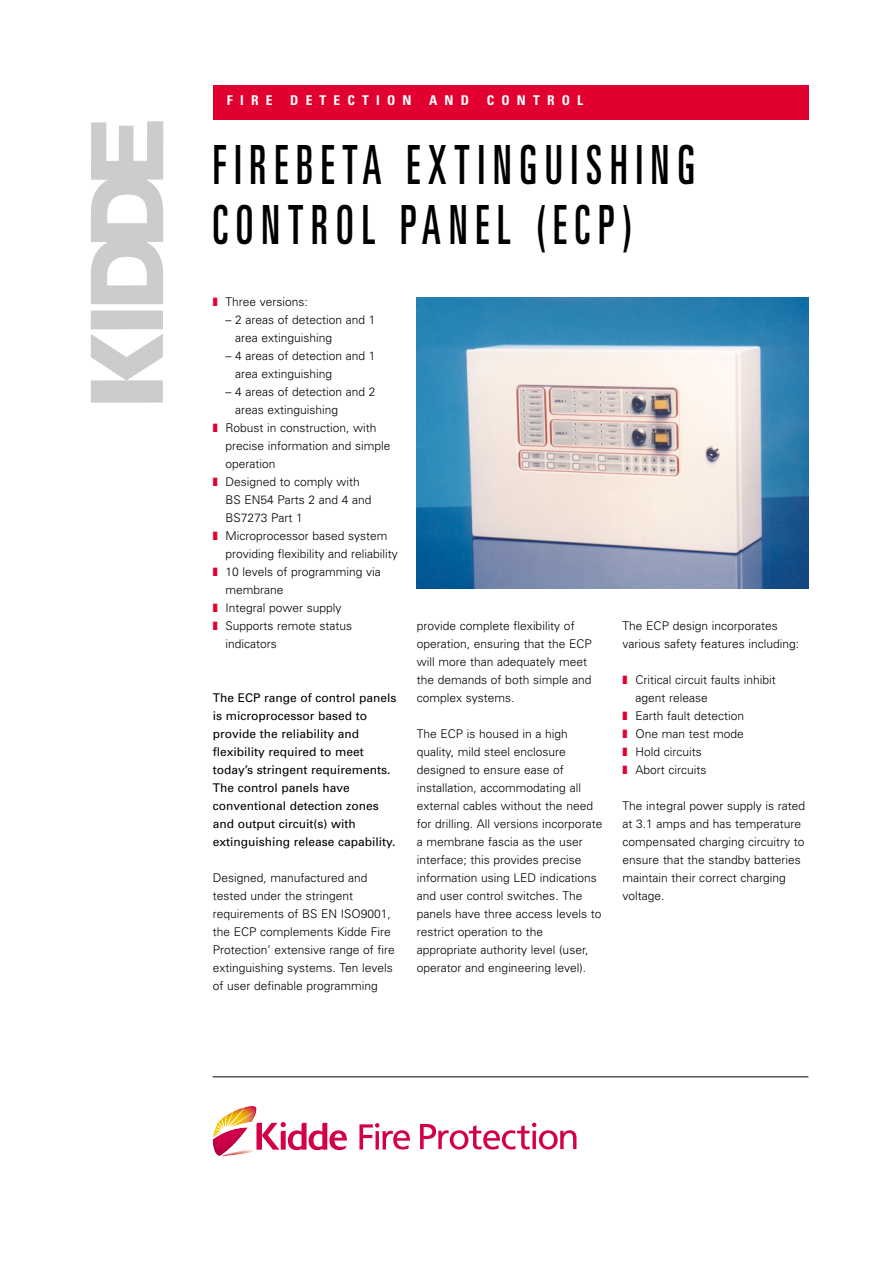
<style>
.page{position:relative;width:893px;height:1262px;background:#fff}
.page>*{position:absolute;margin:0;border:0;box-sizing:border-box;transform-origin:0 0}
.t1{font:ultra-condensed 54px/60px "Univers";letter-spacing:.185em;color:#000;scale:.8 1}
.t2{font:700 condensed 13.5px "Univers";letter-spacing:.53em;color:#fff}
.t3{font:300 12px/18px "Univers";color:#000}
.t4{font:12px/18px "Univers";color:#000}
.s1{color:#e20030}
</style>
<div class="page">
<div style="left:213px;top:85px;width:595px;height:34px;background:#e20030"></div>
<img style="left:90px;top:121px;width:74px;height:282px">
<img style="left:417px;top:298px;width:391px;height:291px">
<hr style="left:213px;top:1076px;width:595px;height:1px;background:#000">
<img style="left:222px;top:1150px;width:32px;height:6px">
<img style="left:214px;top:1150px;width:34px;height:5px">
<svg style="left:213px;top:1107px;width:134px;height:43px"></svg>
<svg style="left:359px;top:1123px;width:51px;height:26px"></svg>
<svg style="left:420px;top:1122px;width:156px;height:27px"></svg>
<p class="t2" style="left:227px;top:96px;width:47px">FIRE</p>
<p class="t2" style="left:290px;top:96px;width:123px">DETECTION</p>
<p class="t2" style="left:429px;top:96px;width:41px">AND</p>
<p class="t2" style="left:487px;top:96px;width:98px">CONTROL</p>
<h1 class="t1" style="left:213px;top:139px;width:604px">FIREBETA EXTINGUISHING<br>CONTROL PANEL (ECP)</h1>
<p class="t3" style="left:213px;top:294px;width:97px"><span class="s1">❚</span> Three versions:</p>
<p class="t3" style="left:235px;top:312px;width:142px;text-indent:-10px">– 2 areas of detection and 1 area extinguishing</p>
<p class="t3" style="left:235px;top:348px;width:142px;text-indent:-10px">– 4 areas of detection and 1 area extinguishing</p>
<p class="t3" style="left:225px;top:384px;width:151px">– 4 areas of detection and 2</p>
<p class="t3" style="left:235px;top:402px;width:105px">areas extinguishing</p>
<p class="t3" style="left:213px;top:420px;width:165px"><span class="s1">❚</span> Robust in construction, with</p>
<p class="t3" style="left:225px;top:438px;width:166px">precise information and simple</p>
<p class="t3" style="left:225px;top:456px;width:52px">operation</p>
<p class="t3" style="left:213px;top:474px;width:149px"><span class="s1">❚</span> Designed to comply with</p>
<p class="t3" style="left:225px;top:492px;width:147px">BS EN54 Parts 2 and 4 and</p>
<p class="t3" style="left:225px;top:510px;width:79px">BS7273 Part 1</p>
<p class="t3" style="left:213px;top:528px;width:176px"><span class="s1">❚</span> Microprocessor based system</p>
<p class="t3" style="left:225px;top:546px;width:174px">providing flexibility and reliability</p>
<p class="t3" style="left:213px;top:564px;width:170px"><span class="s1">❚</span> 10 levels of programming via</p>
<p class="t3" style="left:225px;top:582px;width:60px">membrane</p>
<p class="t3" style="left:213px;top:600px;width:130px"><span class="s1">❚</span> Integral power supply</p>
<p class="t3" style="left:213px;top:618px;width:141px"><span class="s1">❚</span> Supports remote status</p>
<p class="t3" style="left:225px;top:636px;width:53px">indicators</p>
<p class="t4" style="left:213px;top:690px;width:185px">The ECP range of control panels is microprocessor based to provide the reliability and flexibility required to meet today’s stringent requirements.<br>The control panels have conventional detection zones and output circuit(s) with extinguishing release capability.</p>
<p class="t3" style="left:213px;top:870px;width:183px">Designed, manufactured and tested under the stringent requirements of BS EN ISO9001, the ECP complements Kidde Fire<br>Protection’ extensive range of fire extinguishing systems. Ten levels of user definable programming</p>
<p class="t3" style="left:417px;top:618px;width:176px">provide complete flexibility of operation, ensuring that the ECP will more than adequately meet the demands of both simple and complex systems.</p>
<p class="t3" style="left:417px;top:726px;width:187px">The ECP is housed in a high quality, mild steel enclosure designed to ensure ease of installation, accommodating all external cables without the need for drilling. All versions incorporate a membrane fascia as the user interface; this provides precise information using LED indications and user control switches. The panels have three access levels to restrict operation to the appropriate authority level (user, operator and engineering level).</p>
<p class="t3" style="left:622px;top:618px;width:178px">The ECP design incorporates various safety features including:</p>
<p class="t3" style="left:622px;top:672px;width:155px"><span class="s1">❚</span> Critical circuit faults inhibit</p>
<p class="t3" style="left:635px;top:690px;width:74px">agent release</p>
<p class="t3" style="left:622px;top:708px;width:123px"><span class="s1">❚</span> Earth fault detection</p>
<p class="t3" style="left:622px;top:726px;width:123px"><span class="s1">❚</span> One man test mode</p>
<p class="t3" style="left:622px;top:744px;width:81px"><span class="s1">❚</span> Hold circuits</p>
<p class="t3" style="left:622px;top:762px;width:85px"><span class="s1">❚</span> Abort circuits</p>
<p class="t3" style="left:622px;top:798px;width:184px">The integral power supply is rated at 3.1 amps and has temperature compensated charging circuitry to ensure that the standby batteries maintain their correct charging voltage.</p>
</div>
